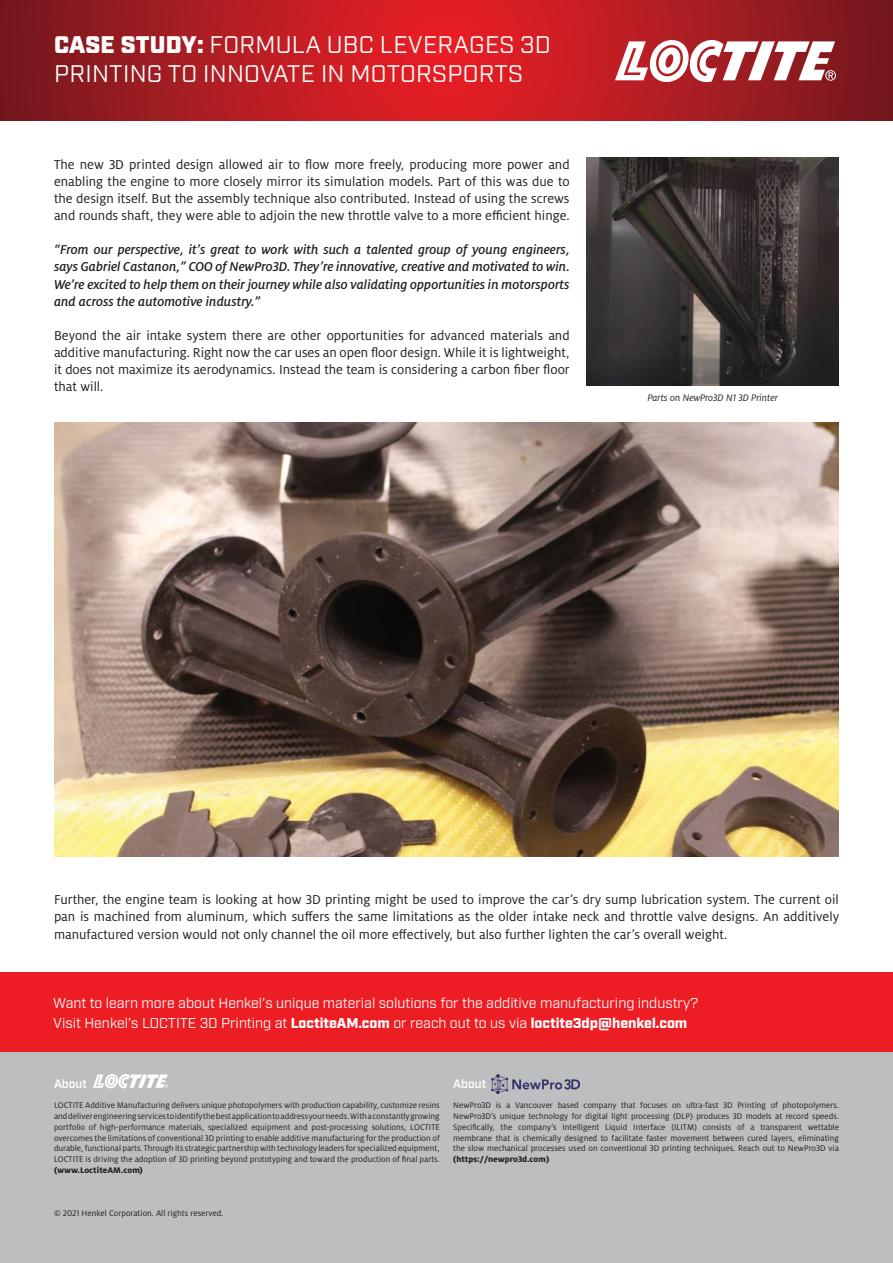
<style>
.page{position:relative;width:893px;height:1263px;background:#fff}
.page>*{position:absolute;margin:0;border:0;box-sizing:border-box;transform-origin:0 0}
.t1{font:24px/28.8px "Industry";letter-spacing:.01em;color:#fff}
.t2{font:14.25px/17.1px "Henkel Milo";color:#231f20;text-align:justify}
.t3{font:italic 500 14.25px/17.1px "Henkel Milo";color:#231f20;text-align:justify}
.t4{font:14.25px/20.1px "Industry";color:#fff}
.t5{font:600 12px "Industry";color:#fff}
.t6{font:italic 10.5px "Henkel Milo";color:#231f20}
.t7{font:9px/10.8px "Henkel Milo";color:#231f20;text-align:justify}
.t8{font:800 9px "Henkel Milo";color:#231f20}
.s1{font-weight:900}
</style>
<div class="page">
<svg style="left:0;top:0;width:893px;height:120px;background:#b01c22"></svg>
<svg style="left:615px;top:40px;width:221px;height:42px"></svg>
<div style="left:0;top:1043px;width:893px;height:220px;background:#bcbec0"></div>
<svg style="left:93px;top:1074px;width:75px;height:14px"></svg>
<img style="left:492px;top:1074px;width:87px;height:19px">
<img style="left:586px;top:157px;width:253px;height:228px">
<img style="left:54px;top:422px;width:785px;height:435px">
<div style="left:0;top:973px;width:893px;height:79px;background:#ed1d24"></div>
<h1 class="t1" style="left:54px;top:31px;width:498px"><span class="s1">CASE STUDY:</span> FORMULA UBC LEVERAGES 3D<br>PRINTING TO INNOVATE IN MOTORSPORTS</h1>
<p class="t2" style="left:54px;top:156px;width:517px">The new 3D printed design allowed air to flow more freely, producing more power and enabling the engine to more closely mirror its simulation models. Part of this was due to the design itself. But the assembly technique also contributed. Instead of using the screws and rounds shaft, they were able to adjoin the new throttle valve to a more efficient hinge.</p>
<p class="t3" style="left:54px;top:241px;width:517px">“From our perspective, it’s great to work with such a talented group of young engineers, says Gabriel Castanon,” COO of NewPro3D. They’re innovative, creative and motivated to win.<br>We’re excited to help them on their journey while also validating opportunities in motorsports and across the automotive industry.”</p>
<p class="t2" style="left:54px;top:327px;width:517px">Beyond the air intake system there are other opportunities for advanced materials and additive manufacturing. Right now the car uses an open floor design. While it is lightweight, it does not maximize its aerodynamics. Instead the team is considering a carbon fiber floor that will.</p>
<p class="t6" style="left:647px;top:391px;width:132px">Parts on NewPro3D N1 3D Printer</p>
<p class="t2" style="left:54px;top:891px;width:787px">Further, the engine team is looking at how 3D printing might be used to improve the car’s dry sump lubrication system. The current oil pan is machined from aluminum, which suffers the same limitations as the older intake neck and throttle valve designs. An additively manufactured version would not only channel the oil more effectively, but also further lighten the car’s overall weight.</p>
<h2 class="t4" style="left:53px;top:994px;width:647px">Want to learn more about Henkel’s unique material solutions for the additive manufacturing industry?<br>Visit Henkel’s LOCTITE 3D Printing at <span class="s1">LoctiteAM.com</span> or reach out to us via <span class="s1">loctite3dp@henkel.com</span></h2>
<h3 class="t5" style="left:54px;top:1076px;width:34px">About</h3>
<p class="t7" style="left:54px;top:1100px;width:387px">LOCTITE Additive Manufacturing delivers unique photopolymers with production capability, customize resins and deliver engineering services to identify the best application to address your needs. With a constantly growing portfolio of high-performance materials, specialized equipment and post-processing solutions, LOCTITE overcomes the limitations of conventional 3D printing to enable additive manufacturing for the production of durable, functional parts. Through its strategic partnership with technology leaders for specialized equipment, LOCTITE is driving the adoption of 3D printing beyond prototyping and toward the production of final parts.</p>
<p class="t8" style="left:54px;top:1165px;width:90px">(www.LoctiteAM.com)</p>
<h3 class="t5" style="left:453px;top:1076px;width:34px">About</h3>
<p class="t7" style="left:453px;top:1100px;width:387px">NewPro3D is a Vancouver based company that focuses on ultra-fast 3D Printing of photopolymers.<br>NewPro3D’s unique technology for digital light processing (DLP) produces 3D models at record speeds.<br>Specifically, the company’s Intelligent Liquid Interface (ILITM) consists of a transparent wettable membrane that is chemically designed to facilitate faster movement between cured layers, eliminating the slow mechanical processes used on conventional 3D printing techniques. Reach out to NewPro3D via</p>
<p class="t8" style="left:453px;top:1154px;width:97px">)https://newpro3d.com(</p>
<p class="t7" style="left:54px;top:1208px;width:171px">© 2021 Henkel Corporation. All rights reserved.</p>
</div>
